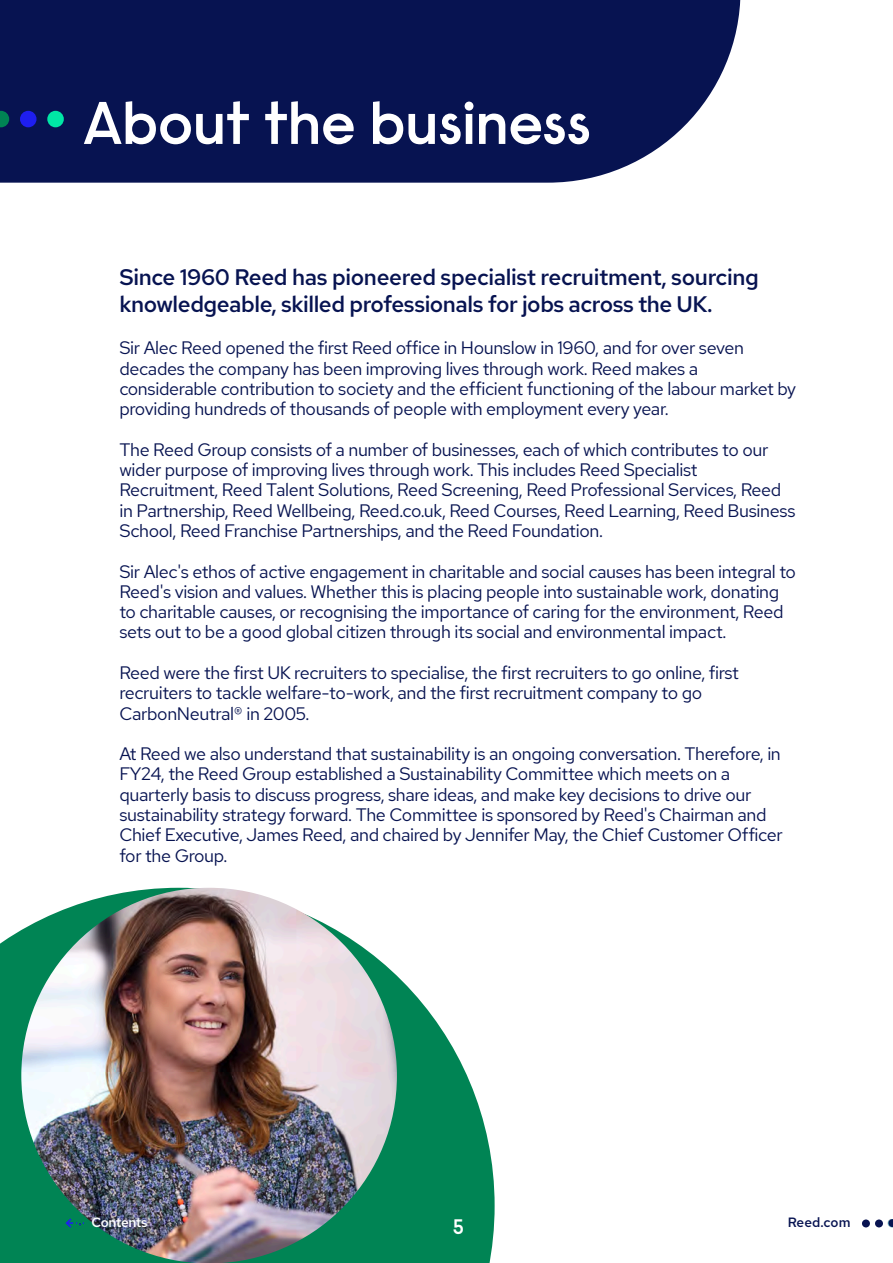
<style>
.page{position:relative;width:893px;height:1263px;background:#fff}
.page>*{position:absolute;margin:0;border:0;box-sizing:border-box;transform-origin:0 0}
.t1{font:600 60px "Raisonne Pro";letter-spacing:-.01em;color:#fff}
.t2{font:500 22.5px/27px "Red Hat Text";letter-spacing:-.02em;color:#071351}
.t3{font:600 21px "Raisonne Pro";color:#fff}
.t4{font:18px/20.2px "Red Hat Text";letter-spacing:-.02em;color:#071351}
.t5{font:500 13.5px "Red Hat Text";letter-spacing:-.03em;color:#fff}
.t6{font:500 13.5px "Red Hat Text";letter-spacing:.005em;color:#071351}
</style>
<div class="page">
<div style="left:0;top:0;width:740px;height:183px;background:#071351"></div>
<svg style="left:0;top:888px;width:495px;height:375px;fill:#008454"></svg>
<img style="left:21px;top:888px;width:376px;height:375px;border-radius:184px">
<div style="left:862px;top:1219px;width:8px;height:8px;background:#081351;border-radius:50%"></div>
<div style="left:47px;top:111px;width:17px;height:16px;background:#00e6a6;border-radius:50%"></div>
<div style="left:20px;top:111px;width:17px;height:16px;background:#1e1ef0;border-radius:50%"></div>
<svg style="left:0;top:111px;width:9px;height:16px"></svg>
<div style="left:875px;top:1219px;width:8px;height:8px;background:#081351;border-radius:50%"></div>
<svg style="left:64px;top:1217px;width:20px;height:12px"></svg>
<svg style="left:888px;top:1219px;width:5px;height:9px"></svg>
<h1 class="t1" style="left:83px;top:84px;width:510px">About the business</h1>
<p class="t2" style="left:119px;top:263px;width:641px">Since 1960 Reed has pioneered specialist recruitment, sourcing knowledgeable, skilled professionals for jobs across the UK.</p>
<p class="t4" style="left:119px;top:338px;width:678px">Sir Alec Reed opened the first Reed office in Hounslow in 1960, and for over seven decades the company has been improving lives through work. Reed makes a considerable contribution to society and the efficient functioning of the labour market by providing hundreds of thousands of people with employment every year.</p>
<p class="t4" style="left:119px;top:439px;width:678px">The Reed Group consists of a number of businesses, each of which contributes to our wider purpose of improving lives through work. This includes Reed Specialist Recruitment, Reed Talent Solutions, Reed Screening, Reed Professional Services, Reed in Partnership, Reed Wellbeing, Reed.co.uk, Reed Courses, Reed Learning, Reed Business School, Reed Franchise Partnerships, and the Reed Foundation.</p>
<p class="t4" style="left:119px;top:561px;width:678px">Sir Alec's ethos of active engagement in charitable and social causes has been integral to Reed's vision and values. Whether this is placing people into sustainable work, donating to charitable causes, or recognising the importance of caring for the environment, Reed sets out to be a good global citizen through its social and environmental impact.</p>
<p class="t4" style="left:119px;top:662px;width:621px">Reed were the first UK recruiters to specialise, the first recruiters to go online, first recruiters to tackle welfare-to-work, and the first recruitment company to go<br>CarbonNeutral® in 2005.</p>
<p class="t4" style="left:119px;top:743px;width:665px">At Reed we also understand that sustainability is an ongoing conversation. Therefore, in FY24, the Reed Group established a Sustainability Committee which meets on a quarterly basis to discuss progress, share ideas, and make key decisions to drive our sustainability strategy forward. The Committee is sponsored by Reed's Chairman and Chief Executive, James Reed, and chaired by Jennifer May, the Chief Customer Officer for the Group.</p>
<p class="t5" style="left:92px;top:1213px;width:58px">Contents</p>
<p class="t6" style="left:788px;top:1213px;width:64px">Reed.com</p>
<p class="t3" style="left:453px;top:1213px;width:13px">5</p>
</div>
